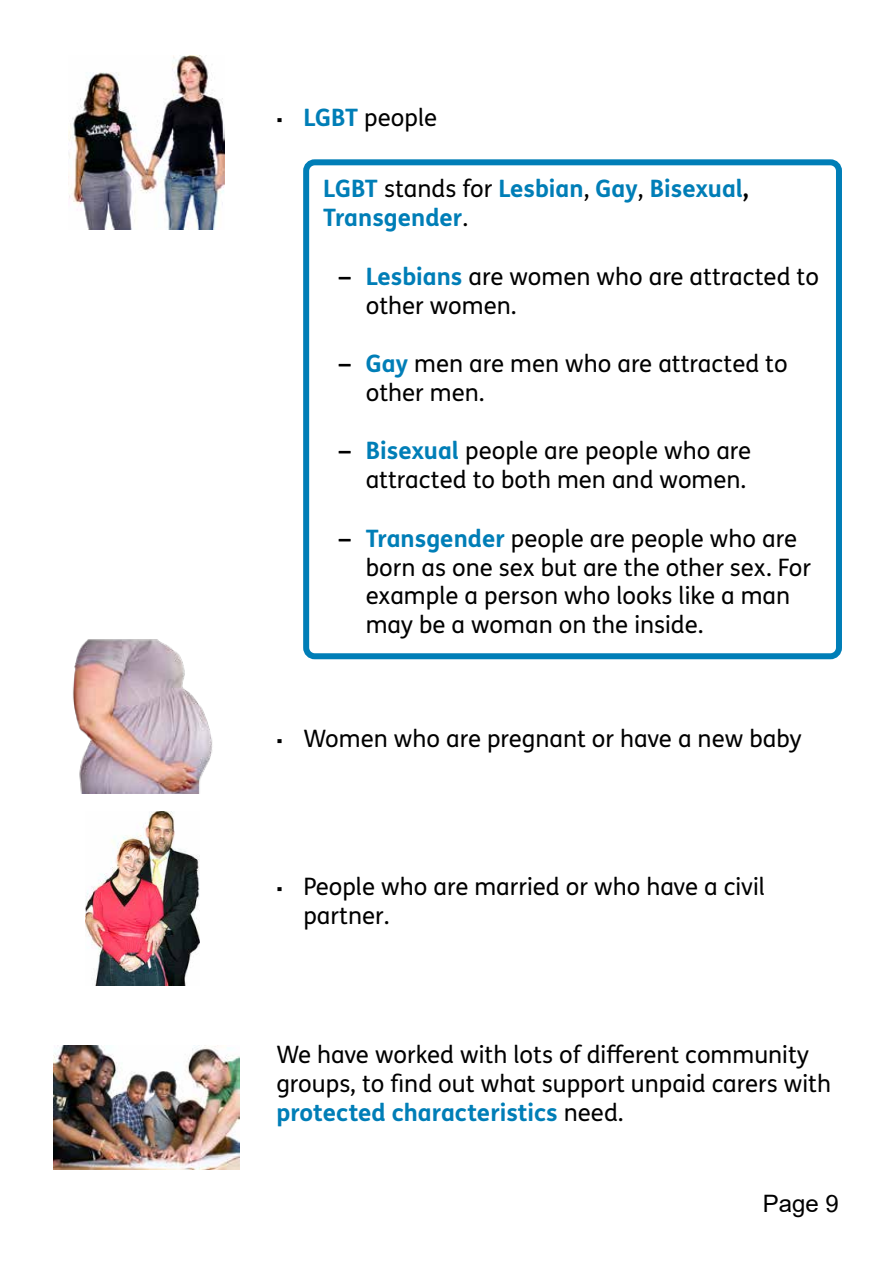
<style>
.page{position:relative;width:893px;height:1263px;background:#fff}
.page>*{position:absolute;margin:0;border:0;box-sizing:border-box;transform-origin:0 0}
.t1{font:24px/28.8px "FS Me Pro";color:#000}
.t2{font:700 24px/28.8px "FS Me Pro";color:#007eb7}
.t3{font:24px "Arial";color:#000}
.s1{font-family:"Verdana";font-size:18px}
.s2{font-weight:700;color:#007eb7}
.s3{font-weight:400;color:#000}
.s4{color:#000}
.s5{font-weight:700}
</style>
<div class="page">
<div style="left:303px;top:159px;width:539px;height:500px;border:6px solid #007eb7;border-radius:9px"></div>
<img style="left:68px;top:56px;width:157px;height:174px">
<img style="left:73px;top:639px;width:140px;height:155px">
<img style="left:86px;top:812px;width:113px;height:174px">
<img style="left:54px;top:1045px;width:185px;height:124px">
<p class="t1" style="left:276px;top:103px;width:162px"><span class="s1">▪</span> <span class="s2">LGBT</span> people</p>
<p class="t2" style="left:323px;top:173px;width:427px">LGBT <span class="s3">stands for</span> Lesbian<span class="s3">,</span> Gay<span class="s3">,</span> Bisexual<span class="s4">,<br></span>Transgender<span class="s3">.</span></p>
<p class="t1" style="left:366px;top:261px;width:455px;text-indent:-27px"><span class="s5">–</span> <span class="s2">Lesbians</span> are women who are attracted to other women.</p>
<p class="t1" style="left:366px;top:349px;width:424px;text-indent:-27px"><span class="s5">–</span> <span class="s2">Gay</span> men are men who are attracted to other men.</p>
<p class="t1" style="left:339px;top:436px;width:414px;text-align:right"><span class="s5">–</span> <span class="s2">Bisexual</span> people are people who are attracted to both men and women.</p>
<p class="t1" style="left:366px;top:523px;width:447px;text-indent:-27px"><span class="s5">–</span> <span class="s2">Transgender</span> people are people who are born as one sex but are the other sex. For example a person who looks like a man may be a woman on the inside.</p>
<p class="t1" style="left:276px;top:724px;width:527px"><span class="s1">▪</span> Women who are pregnant or have a new baby</p>
<p class="t1" style="left:303px;top:872px;width:463px;text-indent:-27px"><span class="s1">▪</span> People who are married or who have a civil partner.</p>
<p class="t1" style="left:276px;top:1040px;width:556px">We have worked with lots of diferent community groups, to fnd out what support unpaid carers with <span class="s2">protected characteristics</span> need.</p>
<p class="t3" style="left:763px;top:1187px;width:78px">Page 9</p>
</div>
